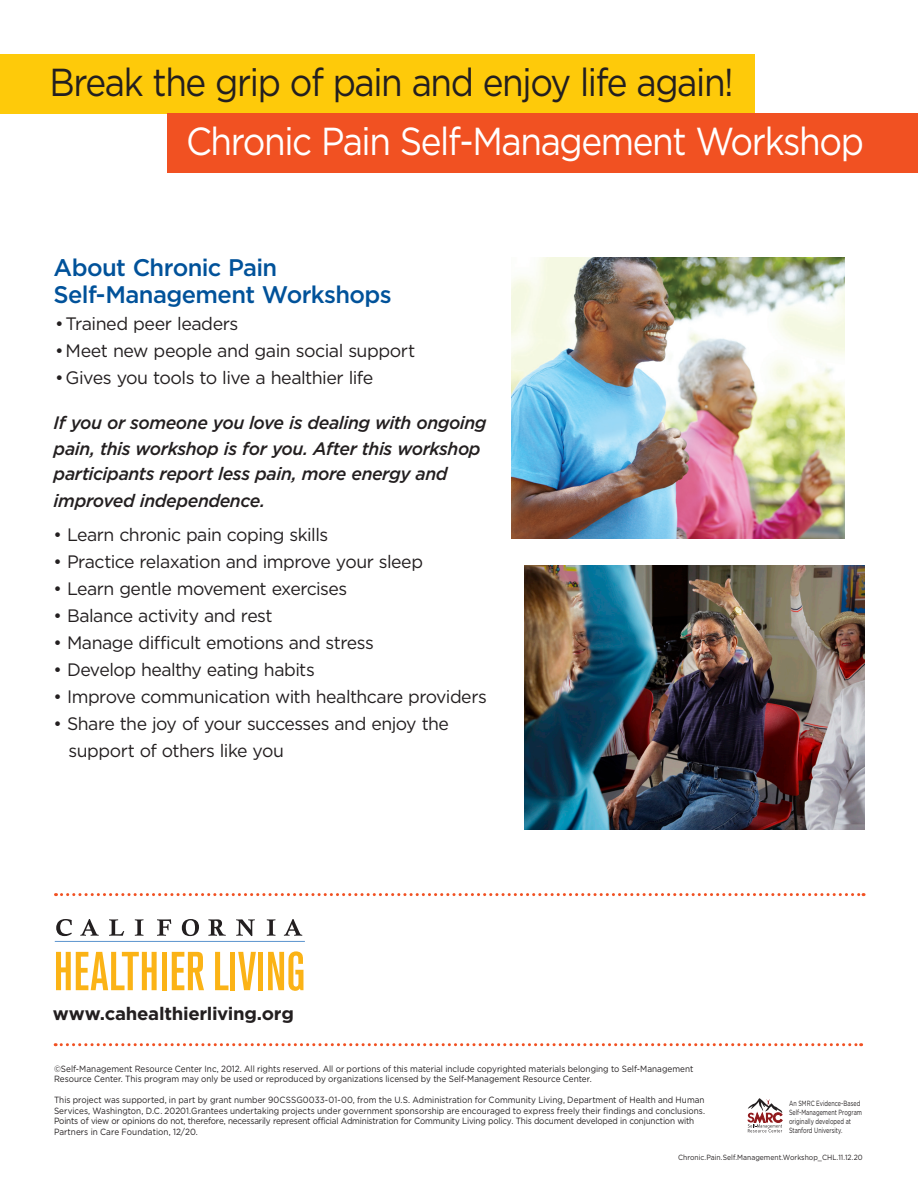
<style>
.page{position:relative;width:918px;height:1188px;background:#fff}
.page>*{position:absolute;margin:0;border:0;box-sizing:border-box;transform-origin:0 0}
.t1{font:39px "Gotham";letter-spacing:-.04em;color:#231f20;scale:.9 1}
.t2{font:39px "Gotham";letter-spacing:-.04em;color:#fff;scale:.9 1}
.t3{font:500 24px "Gotham";letter-spacing:-.025em;color:#01529a}
.t4{font:18px/27px "Gotham";letter-spacing:-.03em;color:#231f20}
.t5{font:italic 500 18px/26px "Gotham";letter-spacing:-.025em;color:#231f20}
.t6{font:700 18px "Gotham";letter-spacing:-.015em;color:#231f20}
.t7{font:9px/10.5px "Gotham";color:#231f20;scale:.91 1}
.t8{font:7.5px/9px "Gotham";letter-spacing:.005em;color:#231f20;scale:.73 1}
.t9{font:7.5px "Gotham";letter-spacing:.005em;color:#231f20;scale:.91 1}
</style>
<div class="page">
<svg style="left:56px;top:893px;width:808px;height:3px"></svg>
<svg style="left:55px;top:1043px;width:807px;height:3px"></svg>
<svg style="left:56px;top:919px;width:16px;height:17px"></svg>
<svg style="left:80px;top:919px;width:19px;height:17px"></svg>
<svg style="left:109px;top:919px;width:15px;height:17px"></svg>
<svg style="left:135px;top:919px;width:9px;height:17px"></svg>
<svg style="left:157px;top:919px;width:14px;height:17px"></svg>
<svg style="left:182px;top:919px;width:17px;height:17px"></svg>
<svg style="left:208px;top:919px;width:18px;height:17px"></svg>
<svg style="left:236px;top:919px;width:19px;height:17px"></svg>
<svg style="left:267px;top:919px;width:8px;height:17px"></svg>
<svg style="left:284px;top:919px;width:18px;height:17px"></svg>
<svg style="left:56px;top:952px;width:101px;height:38px"></svg>
<div style="left:162px;top:952px;width:5px;height:38px;background:#fbb316"></div>
<svg style="left:172px;top:952px;width:32px;height:38px"></svg>
<svg style="left:215px;top:952px;width:13px;height:38px"></svg>
<div style="left:230px;top:952px;width:5px;height:38px;background:#fbb316"></div>
<svg style="left:238px;top:952px;width:18px;height:38px"></svg>
<div style="left:258px;top:952px;width:5px;height:38px;background:#fbb316"></div>
<svg style="left:268px;top:951px;width:35px;height:40px"></svg>
<hr style="left:55px;top:941px;width:250px;height:1px;background:#5c94ce">
<div style="left:0;top:54px;width:754px;height:59px;background:#feca0a"></div>
<div style="left:167px;top:113px;width:751px;height:60px;background:#f15122"></div>
<img style="left:512px;top:257px;width:333px;height:281px">
<img style="left:524px;top:566px;width:341px;height:263px">
<svg style="left:747px;top:1098px;width:35px;height:34px"></svg>
<p class="t1" style="left:50px;top:57px;width:762px">Break the grip of pain and enjoy life again!</p>
<p class="t2" style="left:186px;top:116px;width:755px">Chronic Pain Self-Management Workshop</p>
<p class="t3" style="left:54px;top:252px;width:225px">About Chronic Pain</p>
<p class="t3" style="left:54px;top:279px;width:340px">Self-Management Workshops</p>
<p class="t4" style="left:55px;top:310px;width:185px">•Trained peer leaders</p>
<p class="t4" style="left:55px;top:337px;width:362px">•Meet new people and gain social support</p>
<p class="t4" style="left:55px;top:364px;width:320px">•Gives you tools to live a healthier life</p>
<p class="t5" style="left:54px;top:410px;width:435px">If you or someone you love is dealing with ongoing pain, this workshop is for you. After this workshop participants report less pain, more energy and improved independence.</p>
<p class="t4" style="left:54px;top:520px;width:276px">• Learn chronic pain coping skills</p>
<p class="t4" style="left:54px;top:547px;width:371px">• Practice relaxation and improve your sleep</p>
<p class="t4" style="left:54px;top:574px;width:295px">• Learn gentle movement exercises</p>
<p class="t4" style="left:54px;top:601px;width:221px">• Balance activity and rest</p>
<p class="t4" style="left:54px;top:628px;width:322px">• Manage difficult emotions and stress</p>
<p class="t4" style="left:54px;top:655px;width:263px">• Develop healthy eating habits</p>
<p class="t4" style="left:54px;top:682px;width:435px">• Improve communication with healthcare providers</p>
<p class="t4" style="left:69px;top:709px;width:382px;text-indent:-15px">• Share the joy of your successes and enjoy the support of others like you</p>
<p class="t6" style="left:53px;top:1002px;width:243px">www.cahealthierliving.org</p>
<p class="t7" style="left:54px;top:1063px;width:704px">©Self-Management Resource Center Inc, 2012. All rights reserved. All or portions of this material include copyrighted materials belonging to Self-Management<br>Resource Center. This program may only be used or reproduced by organizations licensed by the Self-Management Resource Center.</p>
<p class="t7" style="left:54px;top:1094px;width:717px">This project was supported, in part by grant number 90CSSG0033-01-00, from the U.S. Administration for Community Living, Department of Health and Human Services, Washington, D.C. 20201.Grantees undertaking projects under government sponsorship are encouraged to express freely their findings and conclusions.<br>Points of view or opinions do not, therefore, necessarily represent official Administration for Community Living policy. This document developed in conjunction with Partners in Care Foundation, 12/20.</p>
<p class="t8" style="left:789px;top:1099px;width:99px">An SMRC Evidence-Based</p>
<p class="t8" style="left:789px;top:1108px;width:102px">Self-Management Program originally developed at</p>
<p class="t8" style="left:789px;top:1126px;width:75px">Stanford University.</p>
<p class="t9" style="left:678px;top:1152px;width:204px">Chronic.Pain.Self.Management.Workshop_CHL.11.12.20</p>
</div>
